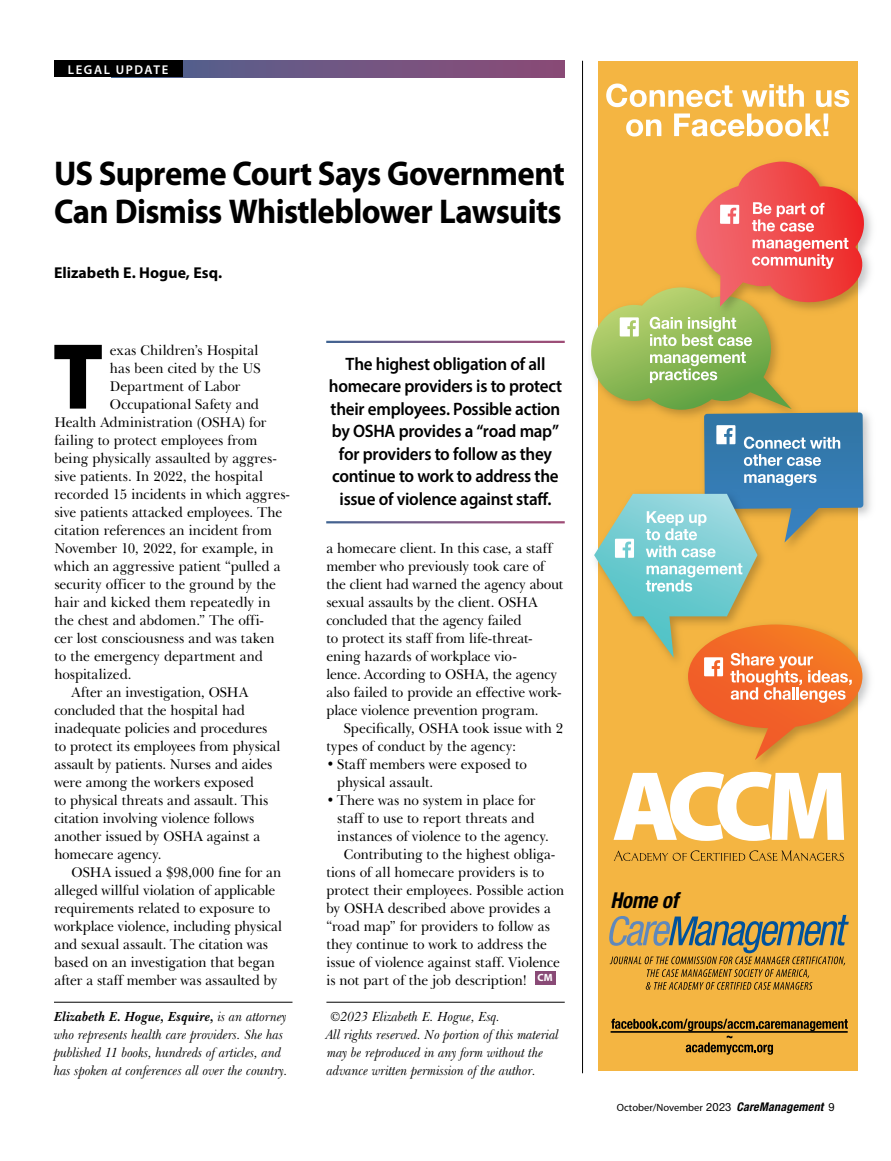
<style>
.page{position:relative;width:891px;height:1161px;background:#fff}
.page>*{position:absolute;margin:0;border:0;box-sizing:border-box;transform-origin:0 0}
.t1{font:900 94.5px "Myriad Pro";color:#000;scale:.95 1}
.t2{font:700 34.5px/37.5px "Myriad Pro";letter-spacing:-.02em;color:#000;scale:.95 1}
.t3{font:italic 700 condensed 21.9px "Helvetica Neue LT Std";letter-spacing:-.01em;color:#000;scale:.96 1}
.t4{font:600 18px/22.5px "Myriad Pro";letter-spacing:-.015em;color:#000;text-align:center;scale:.95 1}
.t5{font:700 15.75px "Myriad Pro";color:#000}
.t6{font:14.4px/18px "New Baskerville IT Cby BT";letter-spacing:-.005em;color:#000;scale:.95 1}
.t7{font:italic 13.5px/18px "New Baskerville IT Cby BT";letter-spacing:-.005em;color:#000;scale:.95 1}
.t8{font:600 12.75px "Myriad Pro";letter-spacing:.125em;color:#fff}
.t9{font:10.5px "Myriad Pro";color:#000}
.s1{font-weight:700}
.s2{font-family:"Helvetica Neue LT Std";font-size:11.25px}
.s3{font-family:"Helvetica Neue LT Std";font-weight:700;font-style:italic;font-stretch:condensed;font-size:12px}
</style>
<div class="page">
<svg style="left:182px;top:61px;width:383px;height:16px;background:#715480"></svg>
<div style="left:54px;top:61px;width:128px;height:16px;background:#000"></div>
<hr style="left:326px;top:1002px;width:239px;height:1px;background:#000">
<div style="left:535px;top:971px;width:20px;height:14px;background:#894a76"></div>
<hr style="left:54px;top:1002px;width:238px;height:1px;background:#000">
<hr style="left:582px;top:61px;width:1px;height:1012px;background:#000">
<div style="left:598px;top:61px;width:260px;height:1010px;background:#f4b542"></div>
<svg style="left:606px;top:84px;width:127px;height:23px"></svg>
<svg style="left:742px;top:84px;width:62px;height:23px"></svg>
<svg style="left:816px;top:90px;width:33px;height:17px"></svg>
<svg style="left:626px;top:119px;width:35px;height:18px"></svg>
<svg style="left:674px;top:113px;width:154px;height:24px"></svg>
<svg style="left:614px;top:772px;width:230px;height:69px"></svg>
<svg style="left:614px;top:850px;width:230px;height:11px"></svg>
<svg style="left:611px;top:1019px;width:237px;height:36px"></svg>
<hr style="left:611px;top:1031px;width:237px;height:2px;background:#000">
<img style="left:777px;top:161px;width:95px;height:124px">
<img style="left:681px;top:663px;width:189px;height:112px">
<svg style="left:591px;top:162px;width:274px;height:566px"></svg>
<svg style="left:609px;top:915px;width:240px;height:75px"></svg>
<p class="t8" style="left:68px;top:61px;width:102px">LEGAL UPDATE</p>
<h2 class="t2" style="left:54px;top:154px;width:539px">US Supreme Court Says Government<br>Can Dismiss Whistleblower Lawsuits</h2>
<p class="t5" style="left:54px;top:262px;width:170px">Elizabeth E. Hogue, Esq.</p>
<h1 class="t1" style="left:52px;top:314px;width:55px">T</h1>
<p class="t6" style="left:110px;top:341px;width:158px">exas Children’s Hospital</p>
<p class="t6" style="left:110px;top:359px;width:160px">has been cited by the US</p>
<p class="t6" style="left:110px;top:377px;width:139px">Department of Labor</p>
<p class="t6" style="left:110px;top:395px;width:159px">Occupational Safety and</p>
<p class="t6" style="left:54px;top:413px;width:225px">Health Administration (OSHA) for</p>
<p class="t6" style="left:54px;top:431px;width:215px">failing to protect employees from</p>
<p class="t6" style="left:54px;top:449px;width:236px">being physically assaulted by aggres-</p>
<p class="t6" style="left:54px;top:467px;width:221px">sive patients. In 2022, the hospital</p>
<p class="t6" style="left:54px;top:485px;width:250px">recorded 15 incidents in which aggres-</p>
<p class="t6" style="left:54px;top:503px;width:241px">sive patients attacked employees. The</p>
<p class="t6" style="left:54px;top:521px;width:231px">citation references an incident from</p>
<p class="t6" style="left:54px;top:539px;width:232px">November 10, 2022, for example, in</p>
<p class="t6" style="left:54px;top:557px;width:240px">which an aggressive patient “pulled a</p>
<p class="t6" style="left:54px;top:575px;width:235px">security officer to the ground by the</p>
<p class="t6" style="left:54px;top:593px;width:229px">hair and kicked them repeatedly in</p>
<p class="t6" style="left:54px;top:611px;width:222px">the chest and abdomen.” The offi-</p>
<p class="t6" style="left:54px;top:629px;width:234px">cer lost consciousness and was taken</p>
<p class="t6" style="left:54px;top:647px;width:221px">to the emergency department and</p>
<p class="t6" style="left:54px;top:665px;width:83px">hospitalized.</p>
<p class="t6" style="left:72px;top:683px;width:187px">After an investigation, OSHA</p>
<p class="t6" style="left:54px;top:701px;width:202px">concluded that the hospital had</p>
<p class="t6" style="left:54px;top:719px;width:226px">inadequate policies and procedures</p>
<p class="t6" style="left:54px;top:737px;width:240px">to protect its employees from physical</p>
<p class="t6" style="left:54px;top:755px;width:231px">assault by patients. Nurses and aides</p>
<p class="t6" style="left:54px;top:773px;width:212px">were among the workers exposed</p>
<p class="t6" style="left:54px;top:791px;width:227px">to physical threats and assault. This</p>
<p class="t6" style="left:54px;top:809px;width:212px">citation involving violence follows</p>
<p class="t6" style="left:54px;top:827px;width:218px">another issued by OSHA against a</p>
<p class="t6" style="left:54px;top:845px;width:114px">homecare agency.</p>
<p class="t6" style="left:72px;top:863px;width:222px">OSHA issued a $98,000 fine for an</p>
<p class="t6" style="left:54px;top:881px;width:234px">alleged willful violation of applicable</p>
<p class="t6" style="left:54px;top:899px;width:229px">requirements related to exposure to</p>
<p class="t6" style="left:54px;top:917px;width:241px">workplace violence, including physical</p>
<p class="t6" style="left:54px;top:935px;width:227px">and sexual assault. The citation was</p>
<p class="t6" style="left:54px;top:953px;width:234px">based on an investigation that began</p>
<p class="t6" style="left:54px;top:971px;width:236px">after a staff member was assaulted by</p>
<p class="t7" style="left:54px;top:1007px;width:247px"><span class="s1">Elizabeth E. Hogue, Esquire,</span> is an attorney who represents health care providers. She has published 11 books, hundreds of articles, and has spoken at conferences all over the country.</p>
<p class="t4" style="left:329px;top:352px;width:247px">The highest obligation of all homecare providers is to protect their employees. Possible action by OSHA provides a “road map” for providers to follow as they continue to work to address the issue of violence against staff.</p>
<p class="t6" style="left:326px;top:539px;width:251px">a homecare client. In this case, a staff member who previously took care of the client had warned the agency about sexual assaults by the client. OSHA concluded that the agency failed<br>to protect its staff from life-threat&shy;ening hazards of workplace vio-<br>lence. According to OSHA, the agency also failed to provide an effective work&shy;place violence prevention program.</p>
<p class="t6" style="left:326px;top:719px;width:251px;text-indent:17px">Specifically, OSHA took issue with 2 types of conduct by the agency:</p>
<p class="t6" style="left:337px;top:755px;width:201px;text-indent:-11px">• Staff members were exposed to physical assault.</p>
<p class="t6" style="left:326px;top:791px;width:222px">• There was no system in place for</p>
<p class="t6" style="left:337px;top:809px;width:209px">staff to use to report threats and</p>
<p class="t6" style="left:337px;top:827px;width:224px">instances of violence to the agency.</p>
<p class="t6" style="left:344px;top:845px;width:224px">Contributing to the highest obliga-</p>
<p class="t6" style="left:326px;top:863px;width:231px">tions of all homecare providers is to</p>
<p class="t6" style="left:326px;top:881px;width:252px">protect their employees. Possible action</p>
<p class="t6" style="left:326px;top:899px;width:238px">by OSHA described above provides a</p>
<p class="t6" style="left:326px;top:917px;width:237px">“road map” for providers to follow as</p>
<p class="t6" style="left:326px;top:935px;width:234px">they continue to work to address the</p>
<p class="t6" style="left:326px;top:953px;width:247px">issue of violence against staff. Violence</p>
<p class="t6" style="left:326px;top:971px;width:240px">is not part of the job description! <sup>CM</sup></p>
<p class="t7" style="left:326px;top:1007px;width:247px;text-indent:4px">©2023 Elizabeth E. Hogue, Esq.<br>All rights reserved. No portion of this material may be reproduced in any form without the advance written permission of the author.</p>
<h3 class="t3" style="left:610px;top:887px;width:72px">Home of</h3>
<p class="t9" style="left:617px;top:1101px;width:219px">October/November <span class="s2">2023</span> <span class="s3">CareManagement</span> <span class="s2">9</span></p>
</div>
